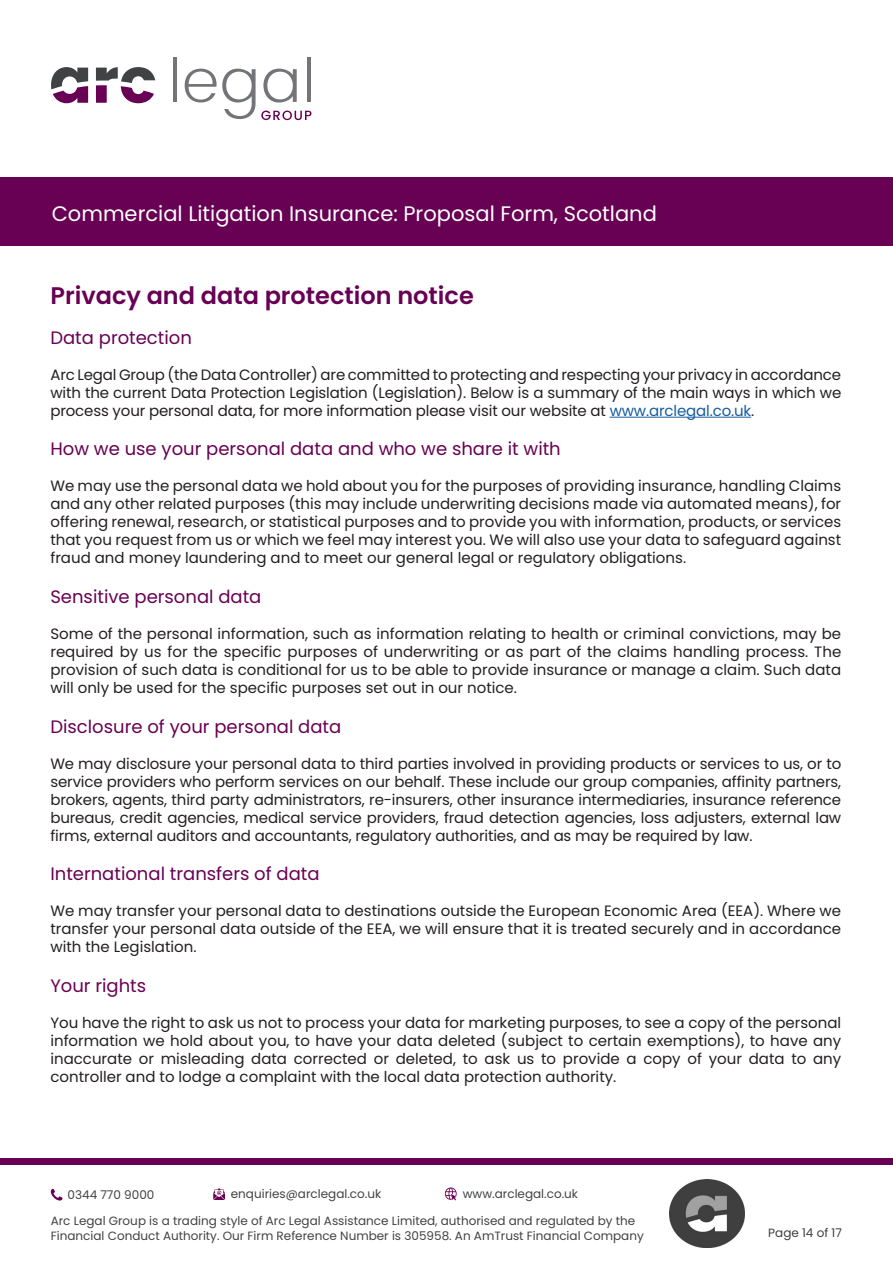
<style>
.page{position:relative;width:893px;height:1263px;background:#fff}
.page>*{position:absolute;margin:0;border:0;box-sizing:border-box;transform-origin:0 0}
.t1{font:600 24px "Poppins";color:#680054}
.t2{font:21px "Poppins";color:#fff}
.t3{font:18px "Poppins";color:#680054}
.t4{font:15px/18px "Poppins";color:#231f20;text-align:justify}
.t5{font:12px/15px "Poppins";color:#414243}
.t6{font:12px "Poppins";color:#3f3f3e}
.s1{color:#175d9e}
</style>
<div class="page">
<div style="left:0;top:178px;width:893px;height:68px;background:#680054"></div>
<svg style="left:51px;top:67px;width:37px;height:36px"></svg>
<svg style="left:96px;top:67px;width:59px;height:36px"></svg>
<hr style="left:173px;top:57px;width:4px;height:45px;background:#737477">
<svg style="left:185px;top:69px;width:126px;height:51px"></svg>
<hr style="left:307px;top:57px;width:4px;height:45px;background:#737477">
<hr style="left:610px;top:417px;width:141px;height:1px;background:#175d9e">
<div style="left:0;top:1158px;width:893px;height:6px;background:#680054"></div>
<svg style="left:51px;top:1189px;width:12px;height:11px"></svg>
<svg style="left:213px;top:1188px;width:12px;height:12px"></svg>
<img style="left:669px;top:1179px;width:76px;height:68px">
<svg style="left:445px;top:1187px;width:12px;height:13px"></svg>
<p class="t2" style="left:52px;top:202px;width:607px">Commercial Litigation Insurance: Proposal Form, Scotland</p>
<p class="t1" style="left:50px;top:282px;width:425px">Privacy and data protection notice</p>
<p class="t3" style="left:50px;top:327px;width:143px">Data protection</p>
<p class="t4" style="left:50px;top:365px;width:792px">Arc Legal Group (the Data Controller) are committed to protecting and respecting your privacy in accordance with the current Data Protection Legislation (Legislation). Below is a summary of the main ways in which we process your personal data, for more information please visit our website at <span class="s1">www.arclegal.co.uk</span>.</p>
<p class="t3" style="left:50px;top:438px;width:512px">How we use your personal data and who we share it with</p>
<p class="t4" style="left:50px;top:477px;width:792px">We may use the personal data we hold about you for the purposes of providing insurance, handling Claims and any other related purposes (this may include underwriting decisions made via automated means), for offering renewal, research, or statistical purposes and to provide you with information, products, or services that you request from us or which we feel may interest you. We will also use your data to safeguard against fraud and money laundering and to meet our general legal or regulatory obligations.</p>
<p class="t3" style="left:50px;top:586px;width:213px">Sensitive personal data</p>
<p class="t4" style="left:50px;top:625px;width:792px">Some of the personal information, such as information relating to health or criminal convictions, may be required by us for the specific purposes of underwriting or as part of the claims handling process. The provision of such data is conditional for us to be able to provide insurance or manage a claim. Such data will only be used for the specific purposes set out in our notice.</p>
<p class="t3" style="left:50px;top:716px;width:292px">Disclosure of your personal data</p>
<p class="t4" style="left:50px;top:754px;width:792px">We may disclosure your personal data to third parties involved in providing products or services to us, or to service providers who perform services on our behalf. These include our group companies, affinity partners, brokers, agents, third party administrators, re-insurers, other insurance intermediaries, insurance reference bureaus, credit agencies, medical service providers, fraud detection agencies, loss adjusters, external law firms, external auditors and accountants, regulatory authorities, and as may be required by law.</p>
<p class="t3" style="left:50px;top:863px;width:271px">International transfers of data</p>
<p class="t4" style="left:50px;top:902px;width:792px">We may transfer your personal data to destinations outside the European Economic Area (EEA). Where we transfer your personal data outside of the EEA, we will ensure that it is treated securely and in accordance with the Legislation.</p>
<p class="t3" style="left:50px;top:975px;width:97px">Your rights</p>
<p class="t4" style="left:50px;top:1013px;width:792px">You have the right to ask us not to process your data for marketing purposes, to see a copy of the personal information we hold about you, to have your data deleted (subject to certain exemptions), to have any inaccurate or misleading data corrected or deleted, to ask us to provide a copy of your data to any controller and to lodge a complaint with the local data protection authority.</p>
<p class="t5" style="left:68px;top:1187px;width:88px">0344 770 9000</p>
<p class="t5" style="left:231px;top:1186px;width:152px">enquiries@arclegal.co.uk</p>
<p class="t5" style="left:463px;top:1186px;width:117px">www.arclegal.co.uk</p>
<p class="t5" style="left:51px;top:1213px;width:595px">Arc Legal Group is a trading style of Arc Legal Assistance Limited, authorised and regulated by the<br>Financial Conduct Authority. Our Firm Reference Number is 305958. An AmTrust Financial Company</p>
<p class="t6" style="left:768px;top:1226px;width:75px">Page 14 of 17</p>
</div>
